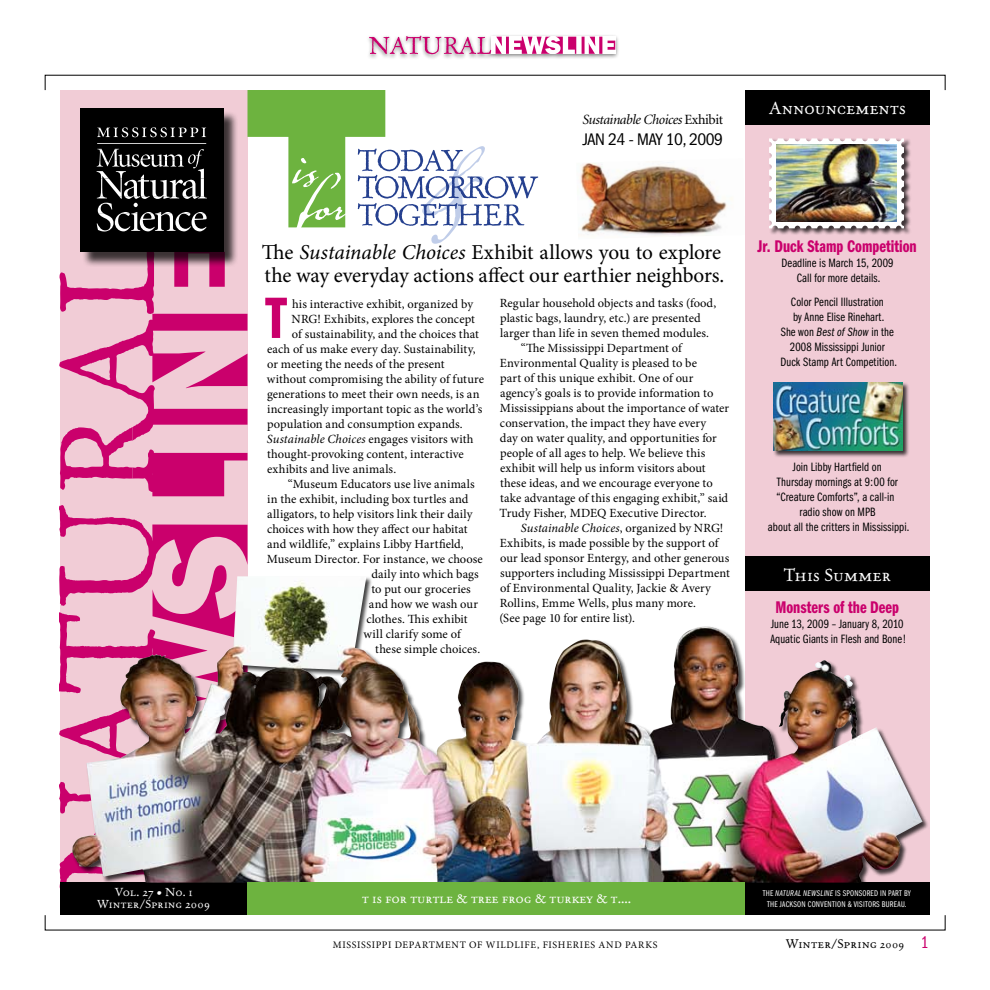
<style>
.page{position:relative;width:990px;height:990px;background:#fff}
.page>*{position:absolute;margin:0;border:0;box-sizing:border-box;transform-origin:0 0}
.t1{font:95.88px "Voluta Script Pro";color:#fff}
.t2{font:60.38px "ITC Franklin Gothic Std Dm Cp";color:#ca006c}
.t3{font:21.25px/22.5px "Minion Pro";letter-spacing:-.005em;color:#000}
.t4{font:17.5px "Franklin Gothic Demi Cmpr";color:#ca006c}
.t5{font:17.5px "Old Claude LP SC";letter-spacing:.02em;color:#fff}
.t6{font:condensed 17.38px "Franklin Gothic";letter-spacing:-.03em;color:#000}
.t7{font:italic 14.12px "Minion";letter-spacing:-.03em;color:#000}
.t8{font:13.5px "Old Claude LP SC";color:#fff}
.t9{font:12.5px "Minion Pro";letter-spacing:.005em;color:#000}
.t10{font:12.5px/15px "Franklin Gothic Book Cmpr";letter-spacing:.005em;color:#000;text-align:center}
.t11{font:italic 12.5px "Minion Pro";letter-spacing:.005em;color:#000}
.t12{font:12.5px "Old Claude LP SC";letter-spacing:.025em;color:#000}
.t13{font:11.5px/12.5px "Old Claude LP SC";letter-spacing:.02em;color:#fff;text-align:center}
.t14{font:10px "Minion Pro";letter-spacing:.07em;color:#000}
.t15{font:8.5px/11.2px "Franklin Gothic Book Cmpr";letter-spacing:.03em;color:#fff;text-align:center}
.s1{font-style:normal}
.s2{font-style:italic}
.s3{font-family:"Franklin Gothic Book Cmpr Ital"}
.s4{font-size:11.25px}
.s5{font-family:"Franklin Gothic Book Cmpr";font-size:17.5px;color:#ca006c}
</style>
<div class="page">
<div style="left:60px;top:90px;width:187px;height:825px;background:#f1ccd6"></div>
<svg style="left:174px;top:267px;width:51px;height:20px"></svg>
<div style="left:152px;top:314px;width:95px;height:17px;background:#ca006c"></div>
<svg style="left:60px;top:320px;width:187px;height:176px"></svg>
<svg style="left:60px;top:505px;width:187px;height:377px"></svg>
<svg style="left:60px;top:267px;width:95px;height:47px"></svg>
<div style="left:365px;top:33px;width:254px;height:27px;background:#000;opacity:.5"></div>
<div style="left:491px;top:36px;width:124px;height:18px;background:#fff"></div>
<svg style="left:369px;top:36px;width:133px;height:18px"></svg>
<svg style="left:588px;top:37px;width:7px;height:17px"></svg>
<svg style="left:608px;top:41px;width:7px;height:9px"></svg>
<hr style="left:506px;top:37px;width:3px;height:17px;background:#ca006c">
<hr style="left:599px;top:37px;width:3px;height:17px;background:#ca006c">
<hr style="left:582px;top:37px;width:3px;height:17px;background:#ca006c">
<svg style="left:514px;top:37px;width:62px;height:17px"></svg>
<div style="left:82px;top:111px;width:157px;height:156px;background:#000;opacity:.75"></div>
<div style="left:80px;top:109px;width:143px;height:143px;background:#000"></div>
<svg style="left:97px;top:143px;width:110px;height:89px"></svg>
<svg style="left:97px;top:127px;width:109px;height:10px"></svg>
<div style="left:60px;top:882px;width:187px;height:33px;background:#000"></div>
<div style="left:745px;top:90px;width:185px;height:825px;background:#f1ccd6"></div>
<div style="left:745px;top:90px;width:185px;height:34px;background:#000"></div>
<div style="left:745px;top:556px;width:185px;height:34px;background:#000"></div>
<div style="left:745px;top:882px;width:185px;height:33px;background:#000"></div>
<div style="left:72px;top:576px;width:857px;height:314px;background:#000;opacity:.75"></div>
<img style="left:72px;top:647px;width:851px;height:236px">
<div style="left:769px;top:138px;width:142px;height:98px;background:#000;opacity:.75"></div>
<svg style="left:769px;top:138px;width:135px;height:90px;background:#e8e5e6"></svg>
<img style="left:776px;top:145px;width:121px;height:77px">
<div style="left:773px;top:382px;width:137px;height:75px;background:#000;opacity:.75"></div>
<img style="left:773px;top:382px;width:129px;height:68px">
<img style="left:579px;top:162px;width:153px;height:74px">
<div style="left:248px;top:882px;width:497px;height:33px;background:#6db33f"></div>
<svg style="left:247px;top:90px;width:291px;height:154px"></svg>
<p class="t7" style="left:582px;top:113px;width:142px">Sustainable Choices <span class="s1">Exhibit</span></p>
<h3 class="t6" style="left:583px;top:130px;width:142px">JAN 24 - MAY 10, 2009</h3>
<h1 class="t1" style="left:288px;top:130px;width:59px">is for</h1>
<h2 class="t2" style="left:265px;top:285px;width:23px">T</h2>
<p class="t9" style="left:292px;top:296px;width:183px">his interactive exhibit, organized by</p>
<h3 class="t3" style="left:262px;top:242px;width:464px">The <span class="s2">Sustainable Choices</span> Exhibit allows you to explore the way everyday actions affect our earthier neighbors.</h3>
<p class="t9" style="left:500px;top:294px;width:218px">Regular household objects and tasks (food,</p>
<p class="t9" style="left:500px;top:309px;width:202px">plastic bags, laundry, etc.) are presented</p>
<p class="t9" style="left:500px;top:324px;width:210px">larger than life in seven themed modules.</p>
<p class="t9" style="left:521px;top:339px;width:162px">“The Mississippi Department of</p>
<p class="t9" style="left:500px;top:354px;width:199px">Environmental Quality is pleased to be</p>
<p class="t9" style="left:500px;top:369px;width:195px">part of this unique exhibit. One of our</p>
<p class="t9" style="left:500px;top:384px;width:215px">agency’s goals is to provide information to</p>
<p class="t9" style="left:500px;top:399px;width:231px">Mississippians about the importance of water</p>
<p class="t9" style="left:500px;top:414px;width:208px">conservation, the impact they have every</p>
<p class="t9" style="left:500px;top:429px;width:218px">day on water quality, and opportunities for</p>
<p class="t9" style="left:500px;top:444px;width:207px">people of all ages to help. We believe this</p>
<p class="t9" style="left:500px;top:459px;width:207px">exhibit will help us inform visitors about</p>
<p class="t9" style="left:500px;top:474px;width:214px">these ideas, and we encourage everyone to</p>
<p class="t9" style="left:500px;top:489px;width:230px">take advantage of this engaging exhibit,” said</p>
<p class="t9" style="left:500px;top:504px;width:209px">Trudy Fisher, MDEQ Executive Director.</p>
<p class="t11" style="left:521px;top:519px;width:204px">Sustainable Choices<span class="s1">, organized by NRG!</span></p>
<p class="t9" style="left:500px;top:534px;width:220px">Exhibits, is made possible by the support of</p>
<p class="t9" style="left:500px;top:549px;width:231px">our lead sponsor Entergy, and other generous</p>
<p class="t9" style="left:500px;top:564px;width:231px">supporters including Mississippi Department</p>
<p class="t9" style="left:500px;top:579px;width:212px">of Environmental Quality, Jackie &amp; Avery</p>
<p class="t9" style="left:500px;top:594px;width:198px">Rollins, Emme Wells, plus many more.</p>
<p class="t9" style="left:499px;top:609px;width:137px">(See page 10 for entire list).</p>
<p class="t9" style="left:292px;top:311px;width:185px">NRG! Exhibits, explores the concept</p>
<p class="t9" style="left:292px;top:326px;width:189px">of sustainability, and the choices that</p>
<p class="t9" style="left:267px;top:341px;width:210px">each of us make every day. Sustainability,</p>
<p class="t9" style="left:267px;top:356px;width:179px">or meeting the needs of the present</p>
<p class="t9" style="left:267px;top:371px;width:219px">without compromising the ability of future</p>
<p class="t9" style="left:267px;top:386px;width:214px">generations to meet their own needs, is an</p>
<p class="t9" style="left:267px;top:401px;width:217px">increasingly important topic as the world’s</p>
<p class="t9" style="left:267px;top:416px;width:197px">population and consumption expands.</p>
<p class="t9" style="left:267px;top:431px;width:208px"><span class="s2">Sustainable Choices</span> engages visitors with</p>
<p class="t9" style="left:267px;top:446px;width:198px">thought-provoking content, interactive</p>
<p class="t9" style="left:267px;top:461px;width:131px">exhibits and live animals.</p>
<p class="t9" style="left:288px;top:476px;width:188px">“Museum Educators use live animals</p>
<p class="t9" style="left:267px;top:491px;width:203px">in the exhibit, including box turtles and</p>
<p class="t9" style="left:267px;top:506px;width:207px">alligators, to help visitors link their daily</p>
<p class="t9" style="left:267px;top:521px;width:202px">choices with how they affect our habitat</p>
<p class="t9" style="left:267px;top:536px;width:198px">and wildlife,” explains Libby Hartfield,</p>
<p class="t9" style="left:267px;top:551px;width:218px">Museum Director. For instance, we choose</p>
<p class="t9" style="left:371px;top:566px;width:109px">daily into which bags</p>
<p class="t9" style="left:371px;top:581px;width:101px">to put our groceries</p>
<p class="t9" style="left:369px;top:596px;width:111px">and how we wash our</p>
<p class="t9" style="left:366px;top:611px;width:103px">clothes. This exhibit</p>
<p class="t9" style="left:364px;top:626px;width:99px">will clarify some of</p>
<p class="t9" style="left:375px;top:641px;width:107px">these simple choices.</p>
<h3 class="t5" style="left:769px;top:98px;width:138px">Announcements</h3>
<h3 class="t4" style="left:757px;top:236px;width:161px">Jr. Duck Stamp Competition</h3>
<p class="t10" style="left:781px;top:255px;width:114px">Deadline is March 15, 2009<br>Call for more details.</p>
<p class="t10" style="left:780px;top:294px;width:118px">Color Pencil Illustration<br>by Anne Elise Rinehart.<br>She won <span class="s3">Best of Show</span> in the<br>2008 Mississippi Junior<br>Duck Stamp Art Competition.</p>
<p class="t10" style="left:768px;top:459px;width:143px">Join Libby Hartfield on<br>Thursday mornings at 9:00 for “Creature Comforts”, a call-in radio show on MPB<br>about all the critters in Mississippi.</p>
<h3 class="t5" style="left:784px;top:564px;width:109px">This Summer</h3>
<h3 class="t4" style="left:775px;top:598px;width:125px">Monsters of the Deep</h3>
<p class="t10" style="left:770px;top:617px;width:137px;text-align:left">June 13, 2009 – January 8, 2010<br>Aquatic Giants in Flesh and Bone!</p>
<p class="t13" style="left:97px;top:886px;width:114px">Vol. 27 • No. 1<br>Winter/Spring 2009</p>
<p class="t8" style="left:362px;top:890px;width:271px">t is for turtle &amp; tree frog &amp; turkey &amp; t....</p>
<p class="t15" style="left:763px;top:888px;width:150px">THE <span class="s3">NATURAL NEWSLINE</span> IS SPONSORED IN PART BY<br>THE JACKSON CONVENTION &amp; VISITORS BUREAU.</p>
<p class="t14" style="left:333px;top:938px;width:326px">MISSISSIPPI DEPARTMENT OF WILDLIFE, FISHERIES AND PARKS</p>
<p class="t12" style="left:786px;top:936px;width:144px">Winter/Spring <span class="s4">2009</span> <span class="s5">1</span></p>
</div>
